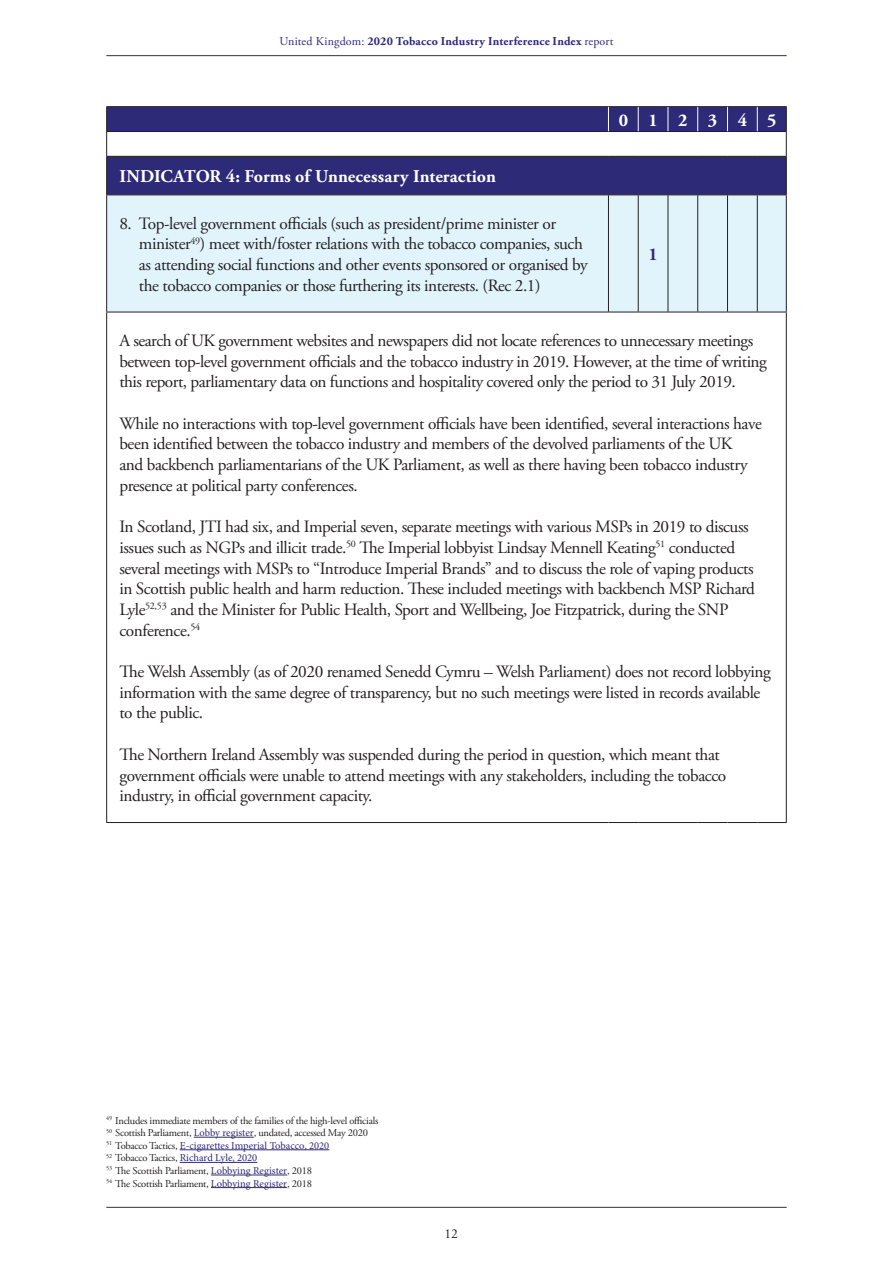
<style>
.page{position:relative;width:893px;height:1263px;background:#fff}
.page>*{position:absolute;margin:0;border:0;box-sizing:border-box;transform-origin:0 0}
.t1{font:700 18px "Adobe Garamond Pro";letter-spacing:.01em;color:#fff}
.t2{font:700 18px "Adobe Garamond Pro";color:#2d2a77}
.t3{font:17.25px/20.7px "Adobe Garamond Pro";letter-spacing:-.025em;color:#231f20}
.t4{font:13.5px "Adobe Garamond Pro";color:#231f20}
.t5{font:700 12px "Adobe Garamond Pro";letter-spacing:.02em;color:#2d2a77}
.t6{font:10.5px "Adobe Garamond Pro";letter-spacing:-.025em;color:#231f20}
.t7{font:10.5px "Minion Pro";color:#2d2a77}
.s1{font-weight:400}
.s2{font-family:"Minion Pro";color:#2d2a77}
.s3{font-family:"Adobe Garamond Pro";color:#231f20}
</style>
<div class="page">
<hr style="left:106px;top:55px;width:681px;height:1px;background:#2d2a77">
<hr style="left:106px;top:1207px;width:681px;height:1px;background:#2d2a77">
<svg style="left:107px;top:107px;width:679px;height:87px;fill:#2d2a77"></svg>
<div style="left:107px;top:195px;width:679px;height:117px;background:#e1f4fc"></div>
<hr style="left:106px;top:106px;width:502px;height:1px;background:#231f20">
<hr style="left:608px;top:106px;width:30px;height:1px;background:#231f20">
<hr style="left:638px;top:106px;width:30px;height:1px;background:#231f20">
<hr style="left:668px;top:106px;width:30px;height:1px;background:#231f20">
<hr style="left:727px;top:106px;width:30px;height:1px;background:#231f20">
<hr style="left:757px;top:106px;width:30px;height:1px;background:#231f20">
<hr style="left:106px;top:131px;width:502px;height:1px;background:#231f20">
<svg style="left:106px;top:107px;width:1px;height:49px"></svg>
<hr style="left:608px;top:131px;width:30px;height:1px;background:#231f20">
<hr style="left:638px;top:131px;width:30px;height:1px;background:#231f20">
<hr style="left:668px;top:131px;width:30px;height:1px;background:#231f20">
<hr style="left:727px;top:131px;width:30px;height:1px;background:#231f20">
<hr style="left:757px;top:131px;width:30px;height:1px;background:#231f20">
<svg style="left:786px;top:107px;width:1px;height:49px"></svg>
<hr style="left:106px;top:156px;width:502px;height:1px;background:#231f20">
<hr style="left:106px;top:157px;width:1px;height:37px;background:#231f20">
<hr style="left:608px;top:156px;width:30px;height:1px;background:#231f20">
<hr style="left:638px;top:156px;width:30px;height:1px;background:#231f20">
<hr style="left:668px;top:156px;width:30px;height:1px;background:#231f20">
<svg style="left:698px;top:156px;width:29px;height:1px"></svg>
<hr style="left:727px;top:156px;width:30px;height:1px;background:#231f20">
<hr style="left:757px;top:156px;width:30px;height:1px;background:#231f20">
<hr style="left:786px;top:157px;width:1px;height:37px;background:#231f20">
<hr style="left:106px;top:194px;width:502px;height:1px;background:#231f20">
<hr style="left:106px;top:195px;width:1px;height:117px;background:#231f20">
<hr style="left:608px;top:194px;width:30px;height:1px;background:#231f20">
<hr style="left:608px;top:195px;width:1px;height:117px;background:#231f20">
<hr style="left:638px;top:194px;width:30px;height:1px;background:#231f20">
<hr style="left:638px;top:195px;width:1px;height:117px;background:#231f20">
<hr style="left:668px;top:194px;width:30px;height:1px;background:#231f20">
<hr style="left:668px;top:195px;width:1px;height:117px;background:#231f20">
<svg style="left:698px;top:194px;width:29px;height:1px"></svg>
<hr style="left:697px;top:195px;width:1px;height:117px;background:#231f20">
<hr style="left:727px;top:194px;width:30px;height:1px;background:#231f20">
<hr style="left:727px;top:195px;width:1px;height:117px;background:#231f20">
<hr style="left:757px;top:194px;width:30px;height:1px;background:#231f20">
<hr style="left:757px;top:195px;width:1px;height:117px;background:#231f20">
<hr style="left:786px;top:195px;width:1px;height:117px;background:#231f20">
<hr style="left:106px;top:312px;width:502px;height:1px;background:#231f20">
<hr style="left:106px;top:312px;width:1px;height:510px;background:#231f20">
<hr style="left:608px;top:312px;width:30px;height:1px;background:#231f20">
<hr style="left:638px;top:312px;width:30px;height:1px;background:#231f20">
<hr style="left:668px;top:312px;width:30px;height:1px;background:#231f20">
<svg style="left:698px;top:312px;width:29px;height:1px"></svg>
<hr style="left:727px;top:312px;width:30px;height:1px;background:#231f20">
<hr style="left:757px;top:312px;width:30px;height:1px;background:#231f20">
<hr style="left:786px;top:312px;width:1px;height:510px;background:#231f20">
<hr style="left:106px;top:822px;width:502px;height:1px;background:#231f20">
<hr style="left:608px;top:822px;width:30px;height:1px;background:#231f20">
<hr style="left:638px;top:822px;width:30px;height:1px;background:#231f20">
<hr style="left:668px;top:822px;width:30px;height:1px;background:#231f20">
<svg style="left:698px;top:822px;width:29px;height:1px"></svg>
<hr style="left:727px;top:822px;width:30px;height:1px;background:#231f20">
<hr style="left:757px;top:822px;width:30px;height:1px;background:#231f20">
<svg style="left:608px;top:107px;width:1px;height:24px"></svg>
<svg style="left:638px;top:107px;width:1px;height:24px"></svg>
<svg style="left:668px;top:107px;width:1px;height:24px"></svg>
<svg style="left:697px;top:106px;width:31px;height:26px"></svg>
<svg style="left:757px;top:107px;width:1px;height:24px"></svg>
<hr style="left:194px;top:1137px;width:60px;height:1px;background:#2d2a77">
<hr style="left:180px;top:1149px;width:149px;height:1px;background:#2d2a77">
<hr style="left:180px;top:1162px;width:77px;height:1px;background:#2d2a77">
<hr style="left:211px;top:1175px;width:76px;height:1px;background:#2d2a77">
<hr style="left:211px;top:1187px;width:76px;height:1px;background:#2d2a77">
<p class="t5" style="left:279px;top:34px;width:335px"><span class="s1">United Kingdom:</span> 2020 Tobacco Industry Interference Index <span class="s1">report</span></p>
<p class="t1" style="left:119px;top:166px;width:378px">INDICATOR 4: Forms of Unnecessary Interaction</p>
<p class="t3" style="left:139px;top:213px;width:450px;text-indent:-20px">8. Top-level government officials (such as president/prime minister or minister<sup>49</sup>) meet with/foster relations with the tobacco companies, such as attending social functions and other events sponsored or organised by the tobacco companies or those furthering its interests. (Rec 2.1)</p>
<p class="t1" style="left:619px;top:109px;width:11px">0</p>
<p class="t1" style="left:648px;top:109px;width:11px">1</p>
<p class="t1" style="left:678px;top:109px;width:11px">2</p>
<p class="t1" style="left:708px;top:109px;width:11px">3</p>
<p class="t1" style="left:738px;top:109px;width:11px">4</p>
<p class="t1" style="left:767px;top:109px;width:11px">5</p>
<p class="t2" style="left:648px;top:244px;width:11px">1</p>
<p class="t3" style="left:119px;top:331px;width:649px">A search of UK government websites and newspapers did not locate references to unnecessary meetings between top-level government officials and the tobacco industry in 2019. However, at the time of writing this report, parliamentary data on functions and hospitality covered only the period to 31 July 2019.</p>
<p class="t3" style="left:119px;top:413px;width:644px">While no interactions with top-level government officials have been identified, several interactions have been identified between the tobacco industry and members of the devolved parliaments of the UK<br>and backbench parliamentarians of the UK Parliament, as well as there having been tobacco industry presence at political party conferences.</p>
<p class="t3" style="left:119px;top:517px;width:637px">In Scotland, JTI had six, and Imperial seven, separate meetings with various MSPs in 2019 to discuss issues such as NGPs and illicit trade.<sup>50</sup> The Imperial lobbyist Lindsay Mennell Keating<sup>51</sup> conducted several meetings with MSPs to “Introduce Imperial Brands” and to discuss the role of vaping products in Scottish public health and harm reduction. These included meetings with backbench MSP Richard Lyle<sup>52,53</sup> and the Minister for Public Health, Sport and Wellbeing, Joe Fitzpatrick, during the SNP conference.<sup>54</sup></p>
<p class="t3" style="left:119px;top:662px;width:653px">The Welsh Assembly (as of 2020 renamed Senedd Cymru – Welsh Parliament) does not record lobbying information with the same degree of transparency, but no such meetings were listed in records available to the public.</p>
<p class="t3" style="left:119px;top:745px;width:608px">The Northern Ireland Assembly was suspended during the period in question, which meant that government officials were unable to attend meetings with any stakeholders, including the tobacco industry, in official government capacity.</p>
<p class="t6" style="left:106px;top:1114px;width:274px"><sup>49</sup> Includes immediate members of the families of the high-level officials</p>
<p class="t6" style="left:106px;top:1126px;width:263px"><sup>50</sup> Scottish Parliament, <span class="s2">Lobby register</span>, undated, accessed May 2020</p>
<p class="t7" style="left:106px;top:1138px;width:224px"><sup>51</sup> <span class="s3">Tobacco Tactics,</span> E-cigarettes Imperial Tobacco, 2020</p>
<p class="t7" style="left:106px;top:1151px;width:153px"><sup>52</sup> <span class="s3">Tobacco Tactics,</span> Richard Lyle, 2020</p>
<p class="t6" style="left:106px;top:1164px;width:207px"><sup>53</sup> The Scottish Parliament, <span class="s2">Lobbying Register</span>, 2018</p>
<p class="t6" style="left:106px;top:1177px;width:207px"><sup>54</sup> The Scottish Parliament, <span class="s2">Lobbying Register</span>, 2018</p>
<p class="t4" style="left:444px;top:1225px;width:15px">12</p>
</div>
